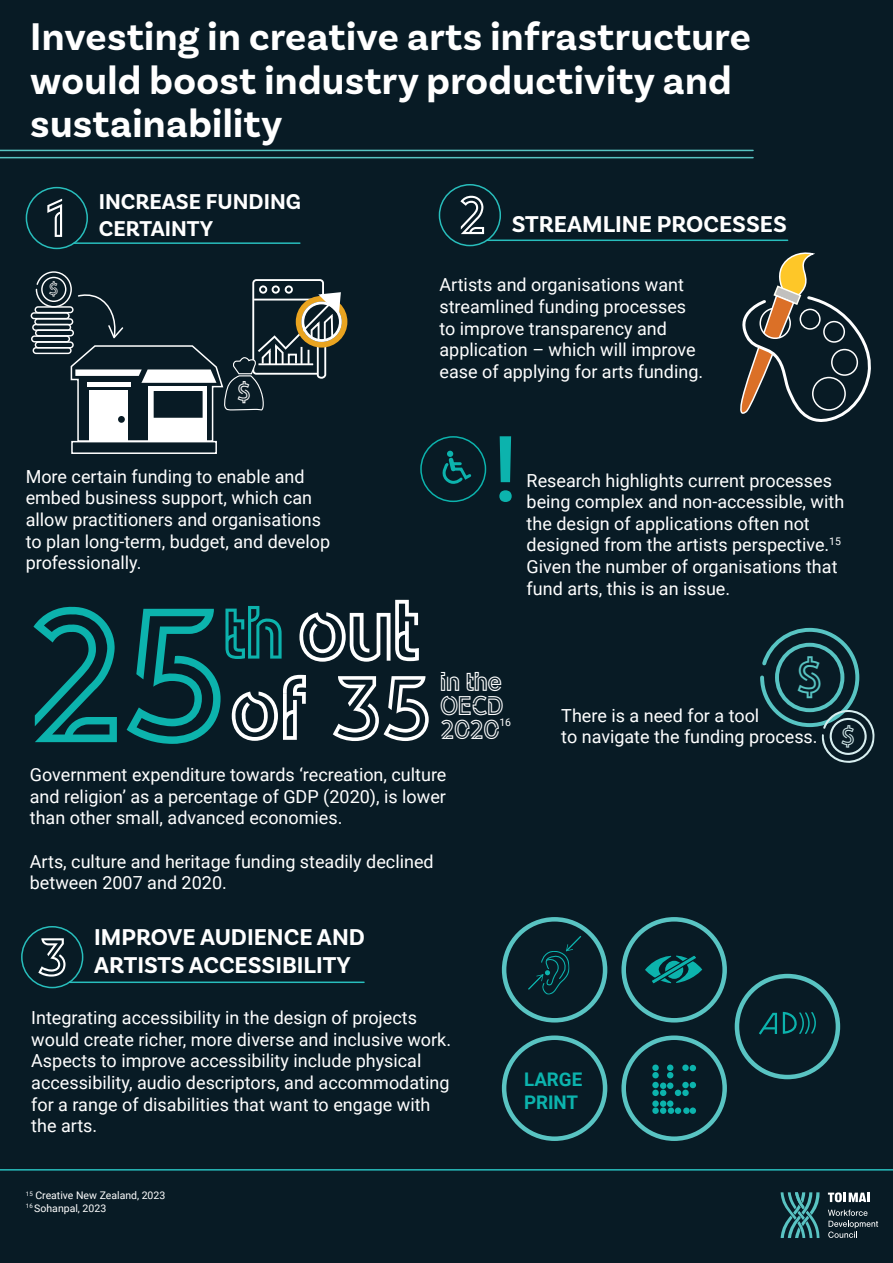
<style>
.page{position:relative;width:893px;height:1263px;background:#081b25}
.page>*{position:absolute;margin:0;border:0;box-sizing:border-box;transform-origin:0 0}
.t1{font:91.5px/79.2px "Te Wao Nui O Toi";color:#fff;text-align:right}
.t2{font:500 91.5px "Roboto";color:#0cb3ad}
.t3{font:75.15px "Te Wao Nui O Toi";color:#0cb3ad}
.t4{font:54px "Te Wao Nui O Toi";color:#fff}
.t5{font:45.45px "Te Wao Nui O Toi";color:#58c4c3}
.t6{font:700 40.5px/43.5px "Basic Sans";letter-spacing:.01em;color:#fff}
.t7{font:27px/24px "Te Wao Nui O Toi";color:#fff;text-align:justify}
.t8{font:700 24px "Basic Sans";color:#fff}
.t9{font:24px "Te Wao Nui O Toi";color:#fff}
.t10{font:700 22.5px "Basic Sans";color:#fff}
.t11{font:700 18.75px/22.5px "Roboto";color:#0cb3ad}
.t12{font:18px/21.6px "Roboto";color:#fff}
.t13{font:16.5px "Te Wao Nui O Toi";color:#fff}
.t14{font:10.5px/12.6px "Roboto";color:#fff}
.s1{font-size:190.5px;color:#0cb3ad}
</style>
<div class="page">
<svg style="left:828px;top:1192px;width:41px;height:10px"></svg>
<svg style="left:828px;top:1209px;width:50px;height:29px"></svg>
<svg style="left:781px;top:1192px;width:39px;height:46px"></svg>
<hr style="left:0;top:157px;width:753px;height:1px;background:#59c4c3">
<hr style="left:0;top:150px;width:753px;height:1px;background:#59c4c3">
<hr style="left:0;top:1169px;width:893px;height:1px;background:#28bebd">
<hr style="left:74px;top:242px;width:226px;height:2px;background:#28bebd">
<div style="left:26px;top:187px;width:62px;height:62px;border:2px solid #28bebc;border-radius:50%"></div>
<hr style="left:70px;top:981px;width:294px;height:2px;background:#28bebd">
<div style="left:21px;top:926px;width:62px;height:62px;border:2px solid #28bebc;border-radius:50%"></div>
<hr style="left:487px;top:240px;width:301px;height:1px;background:#28bebd">
<div style="left:439px;top:184px;width:62px;height:62px;border:2px solid #28bebc;border-radius:50%"></div>
<div style="left:71px;top:441px;width:146px;height:13px;border:2px solid #fff"></div>
<div style="left:33px;top:347px;width:39px;height:7px;border:1px solid #fff;border-radius:3px"></div>
<div style="left:31px;top:335px;width:39px;height:7px;border:1px solid #fff;border-radius:3px"></div>
<div style="left:32px;top:324px;width:39px;height:7px;border:1px solid #fff;border-radius:3px"></div>
<div style="left:34px;top:318px;width:39px;height:7px;border:1px solid #fff;border-radius:3px"></div>
<div style="left:31px;top:312px;width:39px;height:7px;border:1px solid #fff;border-radius:3px"></div>
<div style="left:296px;top:296px;width:51px;height:52px;border:6px solid #eaa420;border-radius:50%"></div>
<svg style="left:35px;top:271px;width:307px;height:171px"></svg>
<svg style="left:740px;top:252px;width:131px;height:170px"></svg>
<div style="left:420px;top:436px;width:66px;height:66px;border:2px solid #0cb3ad;border-radius:50%"></div>
<svg style="left:442px;top:451px;width:30px;height:33px"></svg>
<div style="left:502px;top:1035px;width:105px;height:106px;border:4px solid #59c4c3;border-radius:50%"></div>
<div style="left:621px;top:1035px;width:106px;height:106px;border:4px solid #59c4c3;border-radius:50%"></div>
<div style="left:652px;top:1064px;width:7px;height:7px;background:#0cb3ad;border-radius:50%"></div>
<div style="left:652px;top:1072px;width:7px;height:6px;background:#0cb3ad;border-radius:50%"></div>
<div style="left:667px;top:1064px;width:6px;height:7px;background:#0cb3ad;border-radius:50%"></div>
<svg style="left:667px;top:1072px;width:6px;height:6px"></svg>
<div style="left:682px;top:1064px;width:7px;height:7px;background:#0cb3ad;border-radius:50%"></div>
<svg style="left:690px;top:1065px;width:6px;height:6px"></svg>
<svg style="left:690px;top:1082px;width:6px;height:6px"></svg>
<div style="left:682px;top:1082px;width:7px;height:6px;background:#0cb3ad;border-radius:50%"></div>
<div style="left:682px;top:1090px;width:7px;height:6px;background:#0cb3ad;border-radius:50%"></div>
<svg style="left:675px;top:1090px;width:6px;height:6px"></svg>
<div style="left:667px;top:1082px;width:6px;height:7px;background:#0cb3ad;border-radius:50%"></div>
<div style="left:660px;top:1082px;width:6px;height:7px;background:#0cb3ad;border-radius:50%"></div>
<svg style="left:660px;top:1090px;width:6px;height:6px"></svg>
<div style="left:652px;top:1090px;width:7px;height:6px;background:#0cb3ad;border-radius:50%"></div>
<div style="left:652px;top:1082px;width:7px;height:6px;background:#0cb3ad;border-radius:50%"></div>
<div style="left:652px;top:1100px;width:7px;height:7px;background:#0cb3ad;border-radius:50%"></div>
<div style="left:652px;top:1107px;width:7px;height:7px;background:#0cb3ad;border-radius:50%"></div>
<div style="left:660px;top:1107px;width:6px;height:7px;background:#0cb3ad;border-radius:50%"></div>
<div style="left:668px;top:1107px;width:6px;height:7px;background:#0cb3ad;border-radius:50%"></div>
<div style="left:675px;top:1107px;width:6px;height:7px;background:#0cb3ad;border-radius:50%"></div>
<div style="left:683px;top:1107px;width:7px;height:7px;background:#0cb3ad;border-radius:50%"></div>
<div style="left:690px;top:1107px;width:6px;height:7px;background:#0cb3ad;border-radius:50%"></div>
<div style="left:660px;top:1100px;width:6px;height:7px;background:#0cb3ad;border-radius:50%"></div>
<div style="left:667px;top:1100px;width:6px;height:7px;background:#0cb3ad;border-radius:50%"></div>
<div style="left:621px;top:917px;width:106px;height:105px;border:4px solid #59c4c3;border-radius:50%"></div>
<svg style="left:645px;top:955px;width:57px;height:29px"></svg>
<div style="left:735px;top:974px;width:105px;height:105px;border:4px solid #59c4c3;border-radius:50%"></div>
<svg style="left:759px;top:1011px;width:57px;height:24px"></svg>
<div style="left:502px;top:917px;width:105px;height:105px;border:4px solid #59c4c3;border-radius:50%"></div>
<svg style="left:528px;top:936px;width:54px;height:59px"></svg>
<svg style="left:760px;top:628px;width:115px;height:135px"></svg>
<p class="t6" style="left:30px;top:16px;width:722px">Investing in creative arts infrastructure would boost industry productivity and sustainability</p>
<p class="t4" style="left:45px;top:190px;width:21px">1</p>
<p class="t10" style="left:99px;top:188px;width:204px">INCREASE FUNDING</p>
<p class="t10" style="left:99px;top:215px;width:116px">CERTAINTY</p>
<p class="t4" style="left:459px;top:187px;width:29px">2</p>
<p class="t8" style="left:512px;top:210px;width:276px">STREAMLINE PROCESSES</p>
<p class="t13" style="left:49px;top:281px;width:10px">$</p>
<p class="t9" style="left:237px;top:380px;width:14px">$</p>
<p class="t12" style="left:439px;top:274px;width:265px">Artists and organisations want streamlined funding processes to improve transparency and application – which will improve ease of applying for arts funding.</p>
<p class="t12" style="left:26px;top:465px;width:306px">More certain funding to enable and embed business support, which can allow practitioners and organisations to plan long-term, budget, and develop professionally.</p>
<p class="t1" style="left:27px;top:592px;width:405px">out<br><span class="s1">25</span>of 35</p>
<p class="t3" style="left:224px;top:593px;width:61px">th</p>
<p class="t2" style="left:493px;top:405px;width:26px">!</p>
<p class="t7" style="left:441px;top:670px;width:64px">in the OECD 2020</p>
<p class="t14" style="left:499px;top:715px;width:13px">16</p>
<p class="t12" style="left:527px;top:469px;width:319px">Research highlights current processes being complex and non-accessible, with the design of applications often not designed from the artists perspective.<sup>15<br></sup>Given the number of organisations that fund arts, this is an issue.</p>
<p class="t5" style="left:797px;top:654px;width:26px">$</p>
<p class="t12" style="left:561px;top:704px;width:258px">There is a need for a tool<br>to navigate the funding process.</p>
<p class="t12" style="left:30px;top:763px;width:418px;text-align:justify">Government expenditure towards ‘recreation, culture and religion’ as a percentage of GDP (2020), is lower than other small, advanced economies.</p>
<p class="t12" style="left:30px;top:850px;width:405px">Arts, culture and heritage funding steadily declined between 2007 and 2020.</p>
<p class="t4" style="left:36px;top:929px;width:33px">3</p>
<p class="t8" style="left:94px;top:922px;width:272px">IMPROVE AUDIENCE AND</p>
<p class="t8" style="left:94px;top:951px;width:258px">ARTISTS ACCESSIBILITY</p>
<p class="t12" style="left:31px;top:1006px;width:421px">Integrating accessibility in the design of projects would create richer, more diverse and inclusive work.<br>Aspects to improve accessibility include physical accessibility, audio descriptors, and accommodating for a range of disabilities that want to engage with the arts.</p>
<p class="t14" style="left:26px;top:1189px;width:141px"><sup>15</sup> Creative New Zealand, 2023<br><sup>16</sup> Sohanpal, 2023</p>
<p class="t11" style="left:524px;top:1067px;width:60px">LARGE<br>PRINT</p>
</div>
